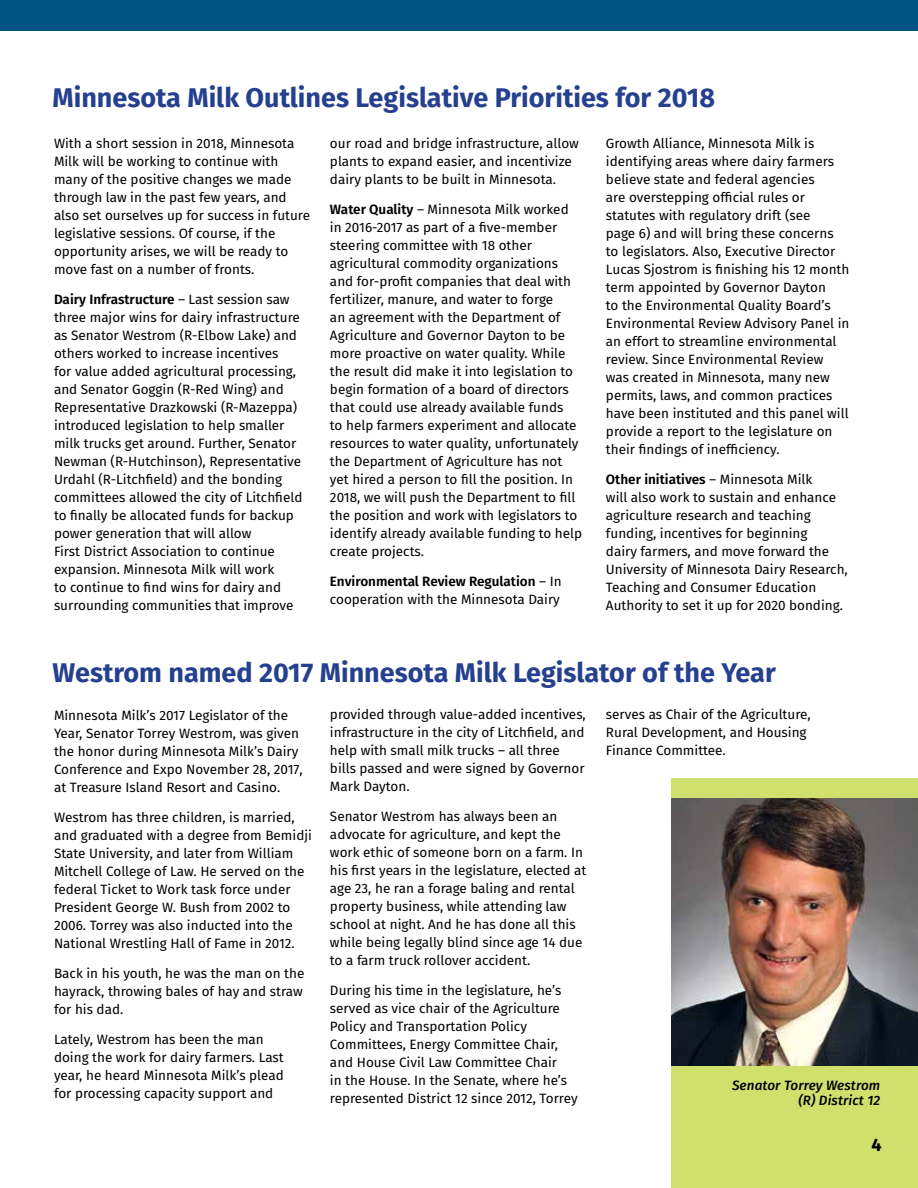
<style>
.page{position:relative;width:918px;height:1188px;background:#fff}
.page>*{position:absolute;margin:0;border:0;box-sizing:border-box;transform-origin:0 0}
.t1{font:700 27px "Fira Sans";color:#25408f}
.t2{font:600 18px "Fira Sans";color:#000}
.t3{font:700 18px "Fira Sans";color:#000}
.t4{font:13.5px/18px "Fira Sans";color:#000}
.t5{font:italic 500 13.5px/15px "Fira Sans";letter-spacing:.01em;color:#000;text-align:right}
.s1{font-weight:600}
</style>
<div class="page">
<div style="left:672px;top:779px;width:246px;height:409px;background:#d0e06d"></div>
<img style="left:672px;top:799px;width:246px;height:267px">
<div style="left:0;top:0;width:918px;height:30px;background:#005282"></div>
<h1 class="t1" style="left:52px;top:75px;width:664px">Minnesota Milk Outlines Legislative Priorities for 2018</h1>
<p class="t4" style="left:54px;top:134px;width:258px">With a short session in 2018, Minnesota Milk will be working to continue with many of the positive changes we made through law in the past few years, and also set ourselves up for success in future legislative sessions. Of course, if the opportunity arises, we will be ready to move fast on a number of fronts.</p>
<p class="t4" style="left:54px;top:290px;width:250px"><span class="s1">Dairy Infrastructure</span> – Last session saw three major wins for dairy infrastructure as Senator Westrom (R-Elbow Lake) and others worked to increase incentives<br>for value added agricultural processing, and Senator Goggin (R-Red Wing) and Representative Drazkowski (R-Mazeppa) introduced legislation to help smaller milk trucks get around. Further, Senator Newman (R-Hutchinson), Representative Urdahl (R-Litchfield) and the bonding committees allowed the city of Litchfield to finally be allocated funds for backup power generation that will allow<br>First District Association to continue expansion. Minnesota Milk will work<br>to continue to find wins for dairy and surrounding communities that improve</p>
<p class="t4" style="left:606px;top:134px;width:245px">Growth Alliance, Minnesota Milk is identifying areas where dairy farmers believe state and federal agencies<br>are overstepping official rules or statutes with regulatory drift (see<br>page 6) and will bring these concerns to legislators. Also, Executive Director Lucas Sjostrom is finishing his 12 month term appointed by Governor Dayton<br>to the Environmental Quality Board’s Environmental Review Advisory Panel in an effort to streamline environmental review. Since Environmental Review was created in Minnesota, many new permits, laws, and common practices have been instituted and this panel will provide a report to the legislature on their findings of inefficiency.</p>
<p class="t4" style="left:606px;top:470px;width:243px"><span class="s1">Other initiatives</span> – Minnesota Milk<br>will also work to sustain and enhance agriculture research and teaching funding, incentives for beginning<br>dairy farmers, and move forward the University of Minnesota Dairy Research, Teaching and Consumer Education Authority to set it up for 2020 bonding.</p>
<p class="t4" style="left:330px;top:134px;width:250px">our road and bridge infrastructure, allow plants to expand easier, and incentivize dairy plants to be built in Minnesota.</p>
<p class="t4" style="left:330px;top:200px;width:254px"><span class="s1">Water Quality</span> – Minnesota Milk worked in 2016-2017 as part of a five-member steering committee with 18 other agricultural commodity organizations and for-profit companies that deal with fertilizer, manure, and water to forge<br>an agreement with the Department of Agriculture and Governor Dayton to be more proactive on water quality. While the result did make it into legislation to begin formation of a board of directors that could use already available funds<br>to help farmers experiment and allocate resources to water quality, unfortunately the Department of Agriculture has not yet hired a person to fill the position. In 2018, we will push the Department to fill the position and work with legislators to identify already available funding to help create projects.</p>
<p class="t4" style="left:330px;top:572px;width:233px"><span class="s1">Environmental Review Regulation</span> – In cooperation with the Minnesota Dairy</p>
<h1 class="t1" style="left:52px;top:650px;width:725px">Westrom named 2017 Minnesota Milk Legislator of the Year</h1>
<p class="t4" style="left:54px;top:706px;width:250px">Minnesota Milk’s 2017 Legislator of the Year, Senator Torrey Westrom, was given the honor during Minnesota Milk’s Dairy Conference and Expo November 28, 2017, at Treasure Island Resort and Casino.</p>
<p class="t4" style="left:54px;top:808px;width:259px">Westrom has three children, is married, and graduated with a degree from Bemidji State University, and later from William Mitchell College of Law. He served on the federal Ticket to Work task force under President George W. Bush from 2002 to 2006. Torrey was also inducted into the National Wrestling Hall of Fame in 2012.</p>
<p class="t4" style="left:54px;top:964px;width:252px">Back in his youth, he was the man on the hayrack, throwing bales of hay and straw for his dad.</p>
<p class="t4" style="left:54px;top:1030px;width:231px">Lately, Westrom has been the man doing the work for dairy farmers. Last year, he heard Minnesota Milk’s plead for processing capacity support and</p>
<p class="t4" style="left:606px;top:705px;width:206px">serves as Chair of the Agriculture,<br>Rural Development, and Housing<br>Finance Committee.</p>
<p class="t4" style="left:330px;top:705px;width:257px">provided through value-added incentives, infrastructure in the city of Litchfield, and help with small milk trucks – all three bills passed and were signed by Governor Mark Dayton.</p>
<p class="t4" style="left:330px;top:807px;width:258px">Senator Westrom has always been an advocate for agriculture, and kept the work ethic of someone born on a farm. In his first years in the legislature, elected at age 23, he ran a forage baling and rental property business, while attending law school at night. And he has done all this while being legally blind since age 14 due to a farm truck rollover accident.</p>
<p class="t4" style="left:330px;top:981px;width:249px">During his time in the legislature, he’s served as vice chair of the Agriculture Policy and Transportation Policy Committees, Energy Committee Chair, and House Civil Law Committee Chair<br>in the House. In the Senate, where he’s represented District 12 since 2012, Torrey</p>
<p class="t5" style="left:732px;top:1077px;width:150px">Senator Torrey Westrom (R) District 12</p>
<h2 class="t3" style="left:872px;top:1130px;width:12px">4</h2>
<h2 class="t2" style="left:871px;top:1130px;width:11px">5</h2>
</div>
